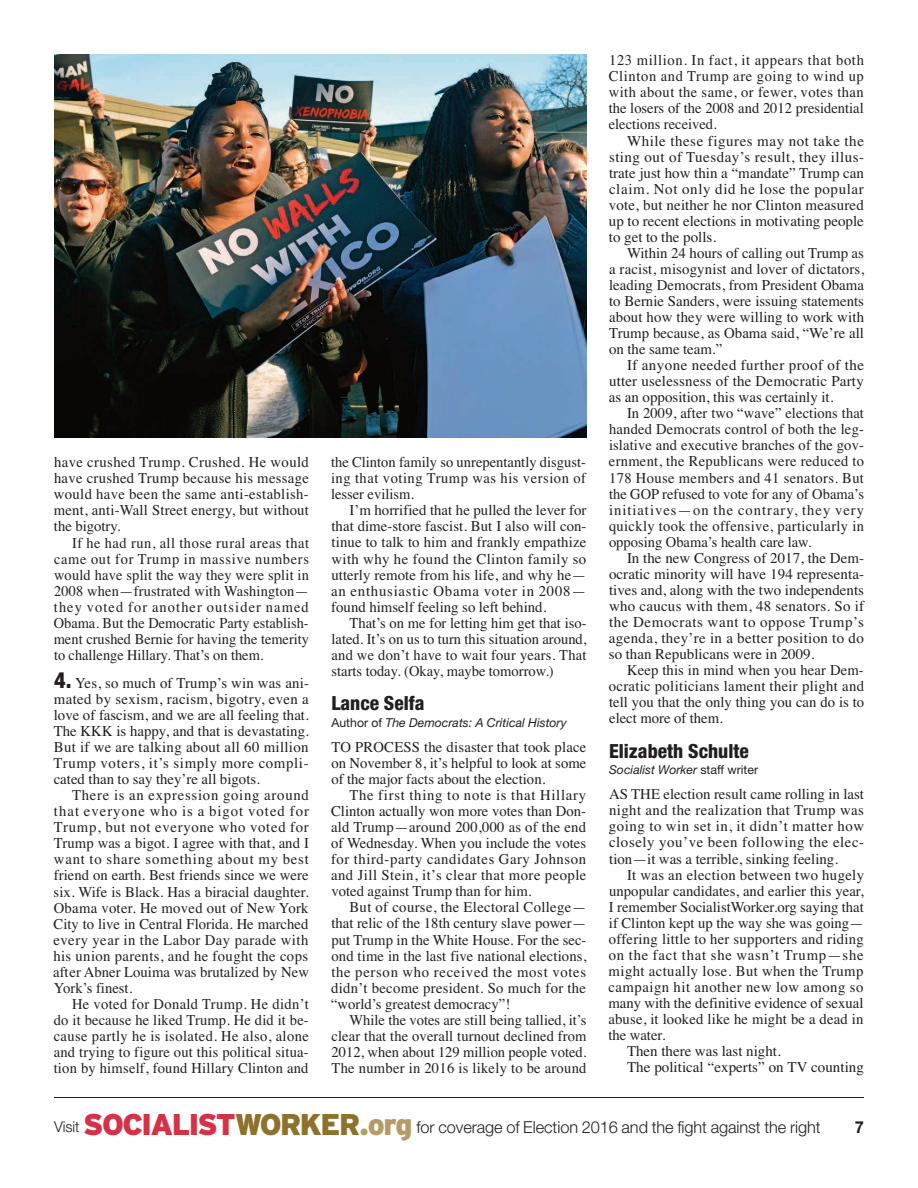
<style>
.page{position:relative;width:918px;height:1188px;background:#fff}
.page>*{position:absolute;margin:0;border:0;box-sizing:border-box;transform-origin:0 0}
.t1{font:800 condensed 19.5px "Helvetica Neue LT Std";color:#231f20}
.t2{font:300 16.5px "Helvetica Neue LT Std";letter-spacing:-.005em;color:#231f20}
.t3{font:700 16.5px "Helvetica Neue LT Std";color:#231f20}
.t4{font:15px/16px "Times";color:#231f20;text-align:justify}
.t5{font:15px/16px "Times";color:#231f20;text-align:justify;scale:.96 1}
.t6{font:15px "Times";letter-spacing:.02em;color:#231f20}
.t7{font:15px "Times";letter-spacing:.03em;color:#231f20}
.t8{font:15px "Times";letter-spacing:.025em;color:#231f20}
.t9{font:15px "Times";letter-spacing:.05em;color:#231f20}
.t10{font:15px "Times";letter-spacing:.035em;color:#231f20}
.t11{font:italic 12.3px "Helvetica Neue LT Std";color:#231f20}
.s1{font-family:"Helvetica Neue LT Std";font-weight:800;font-stretch:condensed;font-size:22.5px}
.s2{font-style:normal}
.s3{font-size:15px}
.s4{font-family:"Interstate";font-weight:900;font-size:30px;color:#d63146}
.s5{font-family:"Interstate";font-weight:900;font-size:30px;color:#8e712d}
.s6{font-family:"Interstate";font-weight:900;font-size:30px;color:#b49c64}
</style>
<div class="page">
<hr style="left:54px;top:1098px;width:810px;height:1px;background:#231f20">
<img style="left:54px;top:54px;width:532px;height:384px">
<p class="t4" style="left:54px;top:454px;width:257px">have crushed Trump. Crushed. He would have crushed Trump because his message would have been the same anti-establish&shy;ment, anti-Wall Street energy, but without the bigotry.</p>
<p class="t5" style="left:54px;top:534px;width:267px;text-indent:18px">If he had run, all those rural areas that came out for Trump in massive numbers would have split the way they were split in 2008 when—frustrated with Washington— they voted for another outsider named Obama. But the Democratic Party establish&shy;ment crushed Bernie for having the temerity to challenge Hillary. That’s on them.</p>
<p class="t4" style="left:54px;top:675px;width:257px"><span class="s1">4.</span> Yes, so much of Trump’s win was ani&shy;mated by sexism, racism, bigotry, even a love of fascism, and we are all feeling that.<br>The KKK is happy, and that is devastating.<br>But if we are talking about all 60 million Trump voters, it’s simply more compli&shy;cated than to say they’re all bigots.</p>
<p class="t4" style="left:53px;top:787px;width:257px;text-indent:19px">There is an expression going around that everyone who is a bigot voted for Trump, but not everyone who voted for Trump was a bigot. I agree with that, and I want to share something about my best friend on earth. Best friends since we were six. Wife is Black. Has a biracial daughter.<br>Obama voter. He moved out of New York City to live in Central Florida. He marched every year in the Labor Day parade with his union parents, and he fought the cops after Abner Louima was brutalized by New York’s finest.</p>
<p class="t4" style="left:54px;top:996px;width:257px;text-indent:18px">He voted for Donald Trump. He didn’t do it because he liked Trump. He did it be&shy;cause partly he is isolated. He also, alone and trying to figure out this political situa&shy;tion by himself, found Hillary Clinton and</p>
<p class="t4" style="left:331px;top:454px;width:257px">the Clinton family so unrepentantly disgust&shy;ing that voting Trump was his version of lesser evilism.</p>
<p class="t4" style="left:331px;top:502px;width:257px;text-indent:18px">I’m horrified that he pulled the lever for that dime-store fascist. But I also will con&shy;tinue to talk to him and frankly empathize with why he found the Clinton family so utterly remote from his life, and why he— an enthusiastic Obama voter in 2008— found himself feeling so left behind.</p>
<p class="t4" style="left:332px;top:615px;width:257px;text-indent:18px">That’s on me for letting him get that iso&shy;lated. It’s on us to turn this situation around, and we don’t have to wait four years. That starts today. (Okay, maybe tomorrow.)</p>
<h1 class="t1" style="left:332px;top:696px;width:94px">Lance Selfa</h1>
<p class="t11" style="left:332px;top:718px;width:237px"><span class="s2">Author of</span> The Democrats: A Critical History</p>
<p class="t4" style="left:331px;top:739px;width:257px">TO PROCESS the disaster that took place on November 8, it’s helpful to look at some of the major facts about the election.</p>
<p class="t4" style="left:331px;top:787px;width:257px;text-indent:18px">The first thing to note is that Hillary Clinton actually won more votes than Don&shy;ald Trump—around 200,000 as of the end of Wednesday. When you include the votes for third-party candidates Gary Johnson and Jill Stein, it’s clear that more people voted against Trump than for him.</p>
<p class="t4" style="left:331px;top:899px;width:257px;text-indent:18px">But of course, the Electoral College— that relic of the 18th century slave power— put Trump in the White House. For the sec&shy;ond time in the last five national elections, the person who received the most votes didn’t become president. So much for the “world’s greatest democracy”!</p>
<p class="t4" style="left:332px;top:1012px;width:257px;text-indent:18px">While the votes are still being tallied, it’s clear that the overall turnout declined from 2012, when about 129 million people voted.<br>The number in 2016 is likely to be around</p>
<p class="t4" style="left:609px;top:52px;width:257px">123 million. In fact, it appears that both Clinton and Trump are going to wind up with about the same, or fewer, votes than the losers of the 2008 and 2012 presidential elections received.</p>
<p class="t4" style="left:609px;top:132px;width:257px;text-indent:18px">While these figures may not take the sting out of Tuesday’s result, they illus&shy;trate just how thin a “mandate” Trump can claim. Not only did he lose the popular vote, but neither he nor Clinton measured up to recent elections in motivating people to get to the polls.</p>
<p class="t4" style="left:609px;top:245px;width:257px;text-indent:18px">Within 24 hours of calling out Trump as a racist, misogynist and lover of dictators, leading Democrats, from President Obama to Bernie Sanders, were issuing statements about how they were willing to work with Trump because, as Obama said, “We’re all on the same team.”</p>
<p class="t4" style="left:609px;top:357px;width:257px;text-indent:18px">If anyone needed further proof of the utter uselessness of the Democratic Party as an opposition, this was certainly it.</p>
<p class="t4" style="left:609px;top:405px;width:257px;text-indent:18px">In 2009, after two “wave” elections that handed Democrats control of both the leg&shy;islative and executive branches of the gov&shy;ernment, the Republicans were reduced to 178 House members and 41 senators. But the GOP refused to vote for any of Obama’s initiatives—on the contrary, they very quickly took the offensive, particularly in opposing Obama’s health care law.</p>
<p class="t4" style="left:609px;top:550px;width:257px;text-indent:18px">In the new Congress of 2017, the Dem&shy;ocratic minority will have 194 representa&shy;tives and, along with the two independents who caucus with them, 48 senators. So if the Democrats want to oppose Trump’s agenda, they’re in a better position to do so than Republicans were in 2009.</p>
<p class="t4" style="left:609px;top:662px;width:257px;text-indent:18px">Keep this in mind when you hear Dem&shy;ocratic politicians lament their plight and tell you that the only thing you can do is to elect more of them.</p>
<h1 class="t1" style="left:609px;top:744px;width:141px">Elizabeth Schulte</h1>
<p class="t11" style="left:609px;top:766px;width:151px">Socialist Worker <span class="s2">staff writer</span></p>
<p class="t4" style="left:609px;top:786px;width:257px">AS THE election result came rolling in last night and the realization that Trump was going to win set in, it didn’t matter how closely you’ve been following the elec&shy;tion—it was a terrible, sinking feeling.</p>
<p class="t8" style="left:627px;top:866px;width:239px">It was an election between two hugely</p>
<p class="t4" style="left:609px;top:882px;width:256px">unpopular candidates, and earlier this year,</p>
<p class="t4" style="left:609px;top:898px;width:256px">I remember SocialistWorker.org saying that</p>
<p class="t4" style="left:609px;top:915px;width:257px">if Clinton kept up the way she was going—</p>
<p class="t6" style="left:609px;top:930px;width:256px">offering little to her supporters and riding</p>
<p class="t9" style="left:609px;top:946px;width:256px">on the fact that she wasn’t Trump—she</p>
<p class="t7" style="left:609px;top:962px;width:256px">might actually lose. But when the Trump</p>
<p class="t10" style="left:609px;top:978px;width:256px">campaign hit another new low among so</p>
<p class="t4" style="left:608px;top:995px;width:257px">many with the definitive evidence of sexual</p>
<p class="t4" style="left:608px;top:1011px;width:256px">abuse, it looked like he might be a dead in</p>
<p class="t4" style="left:608px;top:1027px;width:58px">the water.</p>
<p class="t4" style="left:627px;top:1043px;width:155px">Then there was last night.</p>
<p class="t4" style="left:627px;top:1059px;width:238px">The political “experts” on TV counting</p>
<p class="t2" style="left:54px;top:1121px;width:768px"><span class="s3">Visit</span> <span class="s4">SOCIALIST</span><span class="s5">WORKER</span><span class="s6">.org</span> for coverage of Election 2016 and the fight against the right</p>
<p class="t3" style="left:855px;top:1121px;width:11px">7</p>
</div>
